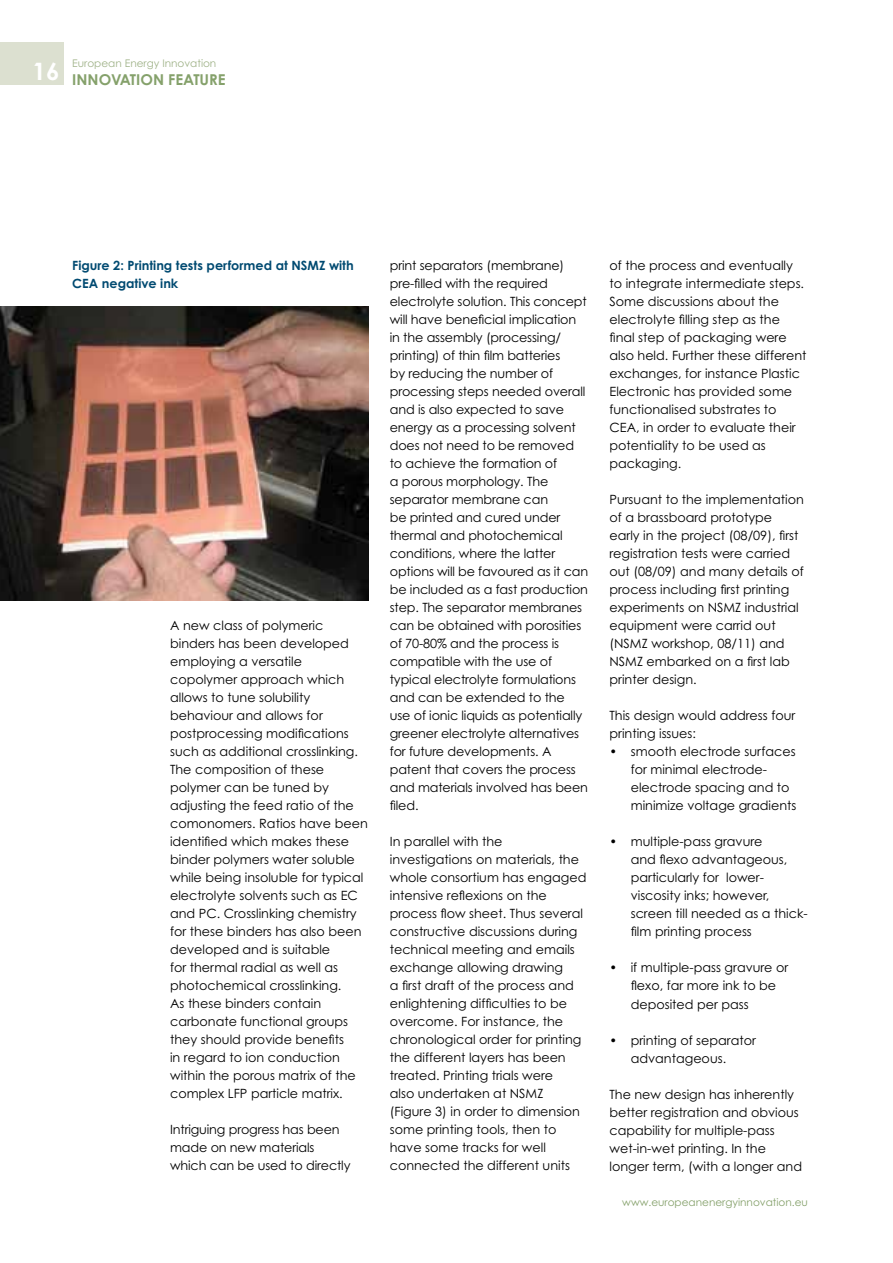
<style>
.page{position:relative;width:893px;height:1263px;background:#fff}
.page>*{position:absolute;margin:0;border:0;box-sizing:border-box;transform-origin:0 0}
.t1{font:700 24px "Century Gothic";color:#fff}
.t2{font:700 15px "Century Gothic";color:#85a16b}
.t3{font:12.75px/18px "Century Gothic";color:#000}
.t4{font:700 12.75px/18px "Century Gothic";color:#004a71}
.t5{font:10.5px "Century Gothic";color:#85a16b}
.t6{font:10.5px "Century Gothic";color:#a0b389}
</style>
<div class="page">
<div style="left:0;top:43px;width:64px;height:42px;background:#dce0d0"></div>
<img style="left:0;top:306px;width:369px;height:295px">
<h1 class="t1" style="left:33px;top:56px;width:28px">16</h1>
<p class="t6" style="left:72px;top:57px;width:146px">European Energy Innovation</p>
<p class="t2" style="left:72px;top:70px;width:155px">INNOVATION FEATURE</p>
<p class="t4" style="left:72px;top:256px;width:283px">Figure 2: Printing tests performed at NSMZ with<br>CEA negative ink</p>
<p class="t3" style="left:170px;top:616px;width:199px">A new class of polymeric binders has been developed employing a versatile copolymer approach which allows to tune solubility behaviour and allows for postprocessing modifications such as additional crosslinking.<br>The composition of these polymer can be tuned by adjusting the feed ratio of the comonomers. Ratios have been identified which makes these binder polymers water soluble while being insoluble for typical electrolyte solvents such as EC and PC. Crosslinking chemistry for these binders has also been developed and is suitable<br>for thermal radial as well as photochemical crosslinking.<br>As these binders contain carbonate functional groups they should provide benefits<br>in regard to ion conduction within the porous matrix of the complex LFP particle matrix.</p>
<p class="t3" style="left:170px;top:1120px;width:182px">Intriguing progress has been made on new materials which can be used to directly</p>
<p class="t3" style="left:390px;top:256px;width:200px">print separators (membrane) pre-filled with the required electrolyte solution. This concept will have beneficial implication in the assembly (processing/ printing) of thin film batteries<br>by reducing the number of processing steps needed overall and is also expected to save energy as a processing solvent does not need to be removed to achieve the formation of<br>a porous morphology. The separator membrane can<br>be printed and cured under thermal and photochemical conditions, where the latter options will be favoured as it can be included as a fast production step. The separator membranes can be obtained with porosities of 70-80% and the process is compatible with the use of typical electrolyte formulations and can be extended to the use of ionic liquids as potentially greener electrolyte alternatives for future developments. A patent that covers the process and materials involved has been filed.</p>
<p class="t3" style="left:390px;top:832px;width:198px">In parallel with the investigations on materials, the whole consortium has engaged intensive reflexions on the process flow sheet. Thus several constructive discussions during technical meeting and emails exchange allowing drawing<br>a first draft of the process and enlightening difficulties to be overcome. For instance, the chronological order for printing the different layers has been treated. Printing trials were<br>also undertaken at NSMZ (Figure 3) in order to dimension some printing tools, then to have some tracks for well connected the different units</p>
<p class="t3" style="left:609px;top:256px;width:198px">of the process and eventually to integrate intermediate steps.<br>Some discussions about the electrolyte filling step as the final step of packaging were also held. Further these different exchanges, for instance Plastic<br>Electronic has provided some functionalised substrates to<br>CEA, in order to evaluate their potentiality to be used as packaging.</p>
<p class="t3" style="left:609px;top:491px;width:196px">Pursuant to the implementation of a brassboard prototype early in the project (08/09), first registration tests were carried out (08/09) and many details of process including first printing experiments on NSMZ industrial equipment were carrid out (NSMZ workshop, 08/11) and<br>NSMZ embarked on a first lab printer design.</p>
<p class="t3" style="left:609px;top:707px;width:187px">This design would address four printing issues:</p>
<p class="t3" style="left:631px;top:743px;width:167px;text-indent:-21px">• smooth electrode surfaces for minimal electrode&shy;electrode spacing and to minimize voltage gradients</p>
<p class="t3" style="left:631px;top:833px;width:178px;text-indent:-21px">• multiple-pass gravure<br>and flexo advantageous, particularly for lower&shy;viscosity inks; however, screen till needed as a thick&shy;film printing process</p>
<p class="t3" style="left:631px;top:959px;width:159px;text-indent:-21px">• if multiple-pass gravure or flexo, far more ink to be deposited per pass</p>
<p class="t3" style="left:631px;top:1031px;width:127px;text-indent:-21px">• printing of separator advantageous.</p>
<p class="t3" style="left:609px;top:1085px;width:194px">The new design has inherently better registration and obvious capability for multiple-pass wet-in-wet printing. In the longer term, (with a longer and</p>
<p class="t5" style="left:622px;top:1196px;width:187px">www.europeanenergyinnovation.eu</p>
</div>
